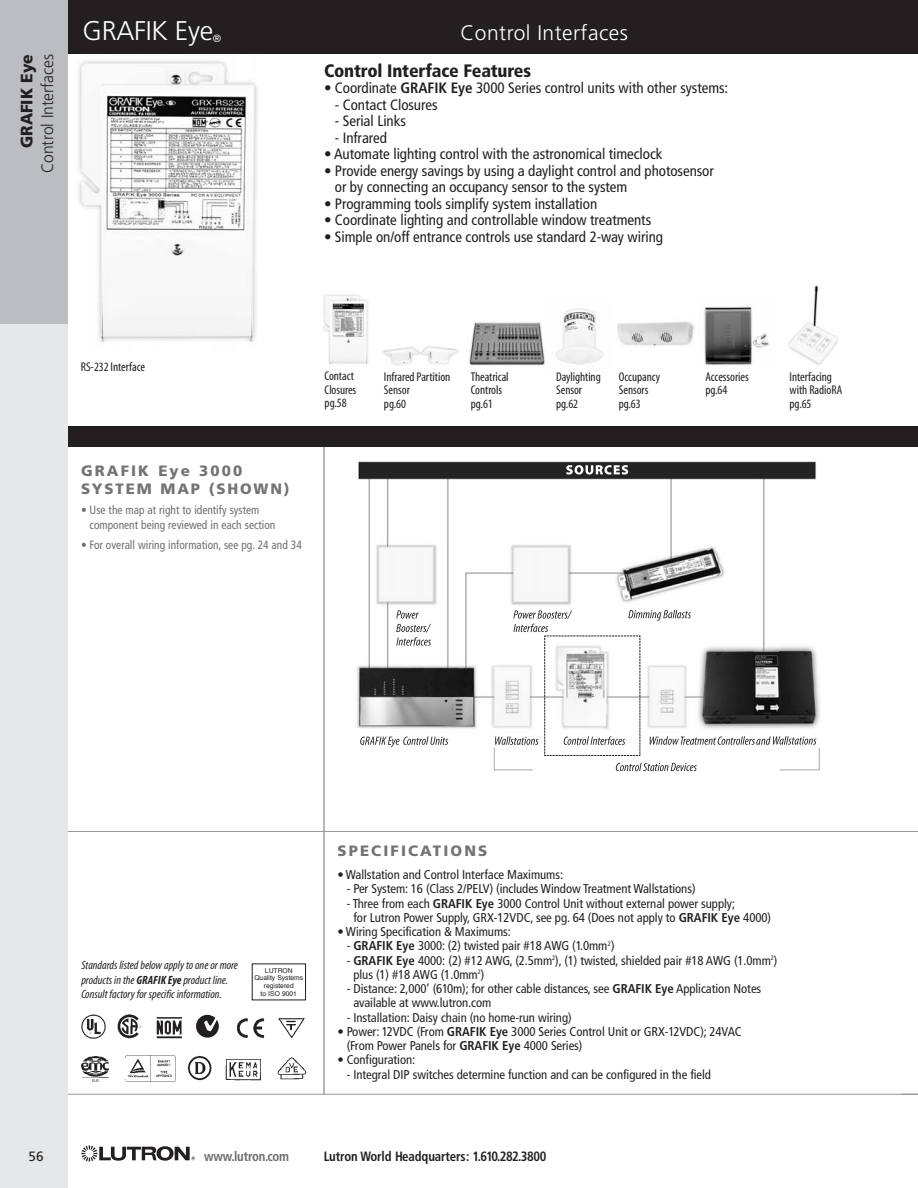
<style>
.page{position:relative;width:918px;height:1188px;background:#fff}
.page>*{position:absolute;margin:0;border:0;box-sizing:border-box;transform-origin:0 0}
.t1{font:300 27px "Frutiger";letter-spacing:-.01em;color:#fff}
.t2{font:300 21px "Frutiger";letter-spacing:.02em;color:#fff}
.t3{font:900 condensed 18px "Frutiger";letter-spacing:-.01em;color:#231f20}
.t4{font:300 16.5px "Frutiger";color:#231f20;scale:.95 1}
.t5{font:900 16.5px "Frutiger";color:#231f20;scale:.95 1}
.t6{font:condensed 15px/16.5px "Frutiger";letter-spacing:-.005em;color:#231f20}
.t7{font:900 15px/18px "Frutiger";letter-spacing:.12em;color:#737477}
.t8{font:900 15px "Frutiger";letter-spacing:.14em;color:#737477}
.t9{font:700 condensed 13.5px "Frutiger";letter-spacing:-.01em;color:#231f20;scale:.95 1}
.t10{font:700 condensed 13.5px "Frutiger";letter-spacing:-.01em;color:#6d6e70;scale:.95 1}
.t11{font:13.5px "Frutiger";color:#231f20}
.t12{font:condensed 12.75px/14.2px "Frutiger";letter-spacing:-.005em;color:#231f20}
.t13{font:12.75px/13.5px "Myriad MM 400 300";letter-spacing:-.005em;color:#231f20}
.t14{font:condensed 12px/15px "Frutiger";color:#6d6e70;scale:.95 1}
.t15{font:12px/14.2px "Myriad MM It 400 300";color:#231f20}
.t16{font:300 10.5px "Frutiger";color:#fff}
.t17{font:6.75px/7.8px "Helvetica";color:#231f20;text-align:center}
.s1{font-weight:700}
.s2{font-family:"Myriad MM It 700 300"}
</style>
<div class="page">
<img style="left:328px;top:446px;width:494px;height:326px">
<svg style="left:566px;top:465px;width:62px;height:10px"></svg>
<svg style="left:360px;top:736px;width:88px;height:11px"></svg>
<svg style="left:396px;top:610px;width:35px;height:36px"></svg>
<svg style="left:494px;top:610px;width:326px;height:161px"></svg>
<hr style="left:324px;top:435px;width:1px;height:659px;background:#6d6e70">
<div style="left:2px;top:426px;width:916px;height:20px;background:#231f20"></div>
<hr style="left:0;top:831px;width:918px;height:1px;background:#939598">
<div style="left:68px;top:0;width:850px;height:54px;background:#231f20"></div>
<hr style="left:54px;top:1094px;width:864px;height:1px;background:#939598">
<img style="left:78px;top:60px;width:180px;height:283px">
<svg style="left:81px;top:1145px;width:114px;height:16px"></svg>
<img style="left:81px;top:1014px;width:24px;height:24px">
<img style="left:117px;top:1014px;width:25px;height:24px">
<img style="left:156px;top:1016px;width:26px;height:22px">
<img style="left:278px;top:1018px;width:27px;height:21px">
<img style="left:236px;top:1018px;width:29px;height:20px">
<img style="left:81px;top:1056px;width:28px;height:26px">
<img style="left:187px;top:1055px;width:25px;height:26px">
<img style="left:125px;top:1055px;width:50px;height:27px">
<img style="left:226px;top:1059px;width:35px;height:21px">
<img style="left:277px;top:1058px;width:30px;height:22px">
<svg style="left:196px;top:1015px;width:23px;height:23px"></svg>
<div style="left:0;top:0;width:68px;height:1188px;background:#e6e7e8"></div>
<div style="left:0;top:0;width:68px;height:324px;background:#bbbdc0"></div>
<img style="left:323px;top:294px;width:45px;height:70px">
<img style="left:469px;top:322px;width:77px;height:44px">
<img style="left:556px;top:308px;width:47px;height:57px">
<img style="left:704px;top:306px;width:65px;height:60px">
<img style="left:788px;top:285px;width:50px;height:80px">
<img style="left:617px;top:321px;width:77px;height:25px">
<img style="left:382px;top:346px;width:76px;height:19px">
<p class="t5" style="left:20px;top:148px;width:101px;rotate:-90deg">GRAFIK Eye</p>
<p class="t4" style="left:41px;top:173px;width:127px;rotate:-90deg">Control Interfaces</p>
<h1 class="t1" style="left:82px;top:20px;width:132px">GRAFIK Eye</h1>
<p class="t16" style="left:213px;top:34px;width:10px">®</p>
<h2 class="t2" style="left:460px;top:25px;width:169px">Control Interfaces</h2>
<h3 class="t3" style="left:324px;top:63px;width:209px">Control Interface Features</h3>
<p class="t6" style="left:324px;top:81px;width:406px">• Coordinate <span class="s1">GRAFIK Eye</span> 3000 Series control units with other systems:</p>
<p class="t6" style="left:335px;top:98px;width:104px">- Contact Closures</p>
<p class="t6" style="left:335px;top:114px;width:73px">- Serial Links</p>
<p class="t6" style="left:335px;top:131px;width:54px">- Infrared</p>
<p class="t6" style="left:324px;top:147px;width:340px">• Automate lighting control with the astronomical timeclock</p>
<p class="t6" style="left:335px;top:164px;width:381px;text-indent:-11px">• Provide energy savings by using a daylight control and photosensor or by connecting an occupancy sensor to the system</p>
<p class="t6" style="left:324px;top:197px;width:275px">• Programming tools simplify system installation</p>
<p class="t6" style="left:324px;top:213px;width:329px">• Coordinate lighting and controllable window treatments</p>
<p class="t6" style="left:324px;top:230px;width:341px">• Simple on/off entrance controls use standard 2-way wiring</p>
<p class="t13" style="left:81px;top:361px;width:66px">RS-232 Interface</p>
<p class="t7" style="left:81px;top:462px;width:210px">GRAFIK Eye 3000<br>SYSTEM MAP (SHOWN)</p>
<p class="t14" style="left:90px;top:503px;width:197px;text-indent:-9px">• Use the map at right to identify system component being reviewed in each section</p>
<p class="t14" style="left:81px;top:538px;width:234px">• For overall wiring information, see pg. 24 and 34</p>
<p class="t13" style="left:325px;top:370px;width:33px">Contact<br>Closures pg.58</p>
<p class="t13" style="left:384px;top:371px;width:68px">Infrared Partition<br>Sensor<br>pg.60</p>
<p class="t13" style="left:471px;top:371px;width:39px">Theatrical<br>Controls pg.61</p>
<p class="t13" style="left:556px;top:371px;width:46px">Daylighting<br>Sensor pg.62</p>
<p class="t13" style="left:619px;top:371px;width:43px">Occupancy<br>Sensors pg.63</p>
<p class="t13" style="left:705px;top:371px;width:45px">Accessories pg.64</p>
<p class="t13" style="left:790px;top:371px;width:54px">Interfacing with RadioRA pg.65</p>
<p class="t11" style="left:28px;top:1151px;width:17px">56</p>
<p class="t15" style="left:81px;top:959px;width:158px">Standards listed below apply to one or more products in the <span class="s2">GRAFIK Eye</span> product line.<br>Consult factory for specific information.</p>
<p class="t17" style="left:254px;top:967px;width:50px">LUTRON<br>Quality Systems registered<br>to ISO 9001</p>
<p class="t8" style="left:338px;top:845px;width:151px">SPECIFICATIONS</p>
<p class="t12" style="left:338px;top:869px;width:227px">• Wallstation and Control Interface Maximums:</p>
<p class="t12" style="left:347px;top:883px;width:350px">- Per System: 16 (Class 2/PELV) (includes Window Treatment Wallstations)</p>
<p class="t12" style="left:353px;top:897px;width:419px;text-indent:-7px">- Three from each <span class="s1">GRAFIK Eye</span> 3000 Control Unit without external power supply;<br>for Lutron Power Supply, GRX-12VDC, see pg. 64 (Does not apply to <span class="s1">GRAFIK Eye</span> 4000)</p>
<p class="t12" style="left:338px;top:926px;width:175px">• Wiring Specification &amp; Maximums:</p>
<p class="t12" style="left:347px;top:940px;width:269px">- <span class="s1">GRAFIK Eye</span> 3000: (2) twisted pair #18 AWG (1.0mm<sup>2</sup>)</p>
<p class="t12" style="left:353px;top:954px;width:426px;text-indent:-7px">- <span class="s1">GRAFIK Eye</span> 4000: (2) #12 AWG, (2.5mm<sup>2</sup>), (1) twisted, shielded pair #18 AWG (1.0mm<sup>2</sup>) plus (1) #18 AWG (1.0mm<sup>2</sup>)</p>
<p class="t12" style="left:353px;top:983px;width:409px;text-indent:-7px">- Distance: 2,000’ (610m); for other cable distances, see <span class="s1">GRAFIK Eye</span> Application Notes available at www.lutron.com</p>
<p class="t12" style="left:347px;top:1011px;width:227px">- Installation: Daisy chain (no home-run wiring)</p>
<p class="t12" style="left:347px;top:1025px;width:396px;text-indent:-9px">• Power: 12VDC (From <span class="s1">GRAFIK Eye</span> 3000 Series Control Unit or GRX-12VDC); 24VAC (From Power Panels for <span class="s1">GRAFIK Eye</span> 4000 Series)</p>
<p class="t12" style="left:338px;top:1054px;width:79px">• Configuration:</p>
<p class="t12" style="left:347px;top:1068px;width:366px">- Integral DIP switches determine function and can be configured in the field</p>
<p class="t10" style="left:204px;top:1151px;width:91px">www.lutron.com</p>
<p class="t9" style="left:324px;top:1151px;width:236px">Lutron World Headquarters: 1.610.282.3800</p>
</div>
